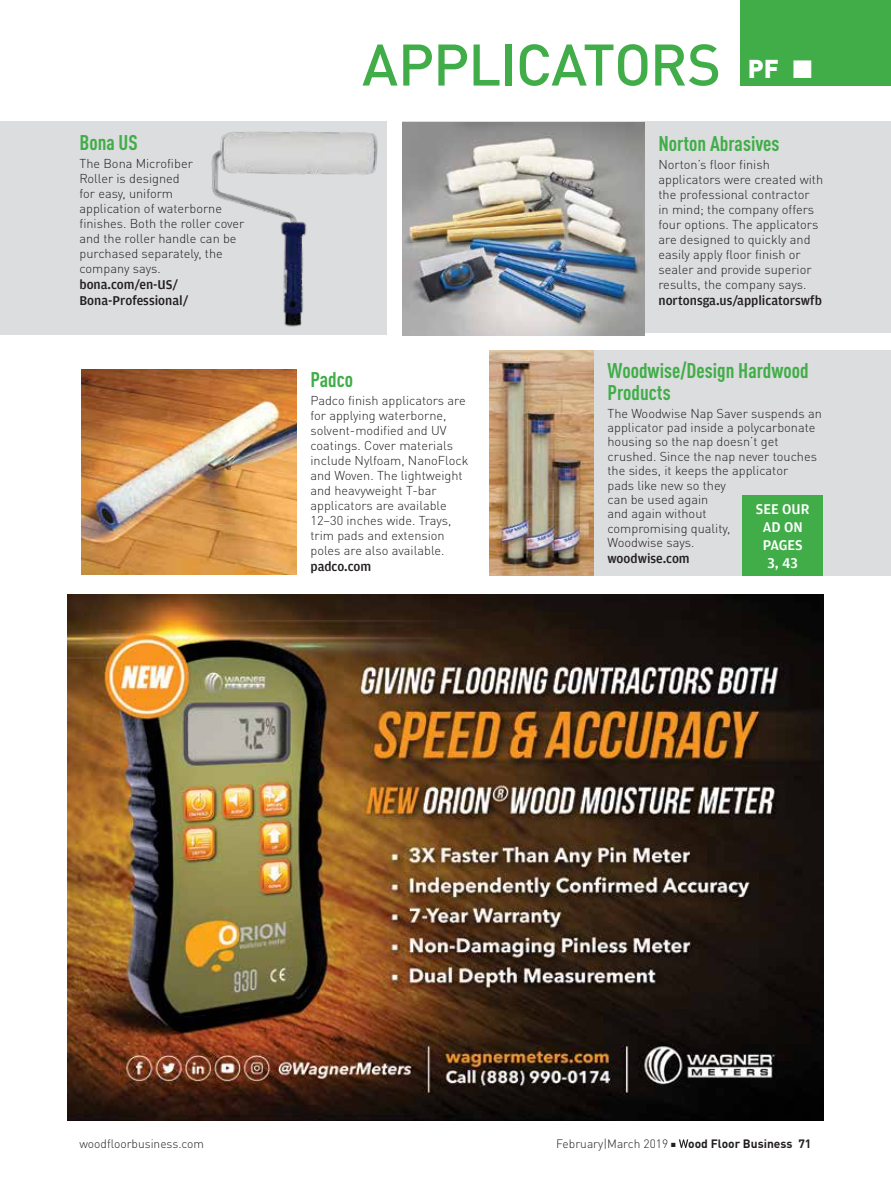
<style>
.page{position:relative;width:891px;height:1202px;background:#fff}
.page>*{position:absolute;margin:0;border:0;box-sizing:border-box;transform-origin:0 0}
.t1{font:500 57.6px "DIN Pro";letter-spacing:-.02em;color:#41ad49}
.t2{font:900 25.5px "DIN Pro";color:#fff}
.t3{font:700 condensed 21px/22.5px "DIN Pro";color:#41ad49}
.t4{font:500 15px/18px "Amplitude";color:#fff;text-align:center}
.t5{font:500 13.5px/16.2px "Amplitude";color:#231f20}
.t6{font:300 12.75px/15px "DIN Pro";color:#231f20}
.t7{font:300 12px "DIN Pro";color:#231f20}
.s1{font-weight:700}
</style>
<div class="page">
<svg style="left:679px;top:1139px;width:9px;height:8px"></svg>
<div style="left:490px;top:351px;width:401px;height:225px;background:#dcddde"></div>
<div style="left:403px;top:122px;width:488px;height:211px;background:#dcddde"></div>
<div style="left:0;top:122px;width:387px;height:213px;background:#dcddde"></div>
<img style="left:81px;top:369px;width:216px;height:205px">
<img style="left:489px;top:351px;width:104px;height:225px">
<img style="left:189px;top:121px;width:198px;height:206px">
<img style="left:403px;top:122px;width:242px;height:213px">
<div style="left:740px;top:0;width:151px;height:86px;background:#41ad49"></div>
<img style="left:68px;top:594px;width:755px;height:526px">
<div style="left:742px;top:495px;width:81px;height:80px;background:#41ad49"></div>
<h3 class="t3" style="left:80px;top:129px;width:60px">Bona US</h3>
<p class="t6" style="left:80px;top:154px;width:167px">The Bona Microfiber<br>Roller is designed<br>for easy, uniform<br>application of waterborne finishes. Both the roller cover and the roller handle can be purchased separately, the company says.</p>
<p class="t5" style="left:80px;top:276px;width:111px">bona.com/en-US/<br>Bona-Professional/</p>
<h1 class="t1" style="left:362px;top:18px;width:361px">APPLICATORS</h1>
<h2 class="t2" style="left:748px;top:47px;width:66px">PF ■</h2>
<h3 class="t3" style="left:310px;top:366px;width:44px">Padco</h3>
<p class="t6" style="left:310px;top:391px;width:160px">Padco finish applicators are for applying waterborne, solvent-modified and UV coatings. Cover materials include Nylfoam, NanoFlock and Woven. The lightweight and heavyweight T-bar applicators are available<br>12–30 inches wide. Trays, trim pads and extension poles are also available.</p>
<p class="t5" style="left:310px;top:558px;width:62px">padco.com</p>
<h3 class="t3" style="left:658px;top:131px;width:123px">Norton Abrasives</h3>
<p class="t6" style="left:658px;top:156px;width:166px">Norton’s floor finish applicators were created with the professional contractor<br>in mind; the company offers four options. The applicators are designed to quickly and easily apply floor finish or sealer and provide superior results, the company says.</p>
<p class="t5" style="left:658px;top:293px;width:165px">nortonsga.us/applicatorswfb</p>
<h3 class="t3" style="left:608px;top:357px;width:203px">Woodwise/Design Hardwood<br>Products</h3>
<p class="t6" style="left:608px;top:405px;width:216px;line-height:14.4px">The Woodwise Nap Saver suspends an applicator pad inside a polycarbonate housing so the nap doesn’t get crushed. Since the nap never touches the sides, it keeps the applicator<br>pads like new so they<br>can be used again<br>and again without<br>compromising quality,<br>Woodwise says.</p>
<p class="t5" style="left:608px;top:551px;width:84px">woodwise.com</p>
<p class="t4" style="left:756px;top:500px;width:55px">SEE OUR<br>AD ON<br>PAGES<br>3, 43</p>
<p class="t7" style="left:80px;top:1134px;width:126px">woodfloorbusiness.com</p>
<p class="t7" style="left:556px;top:1134px;width:257px">February|March 2019 ■ <span class="s1">ood Floor Business 71</span></p>
</div>
